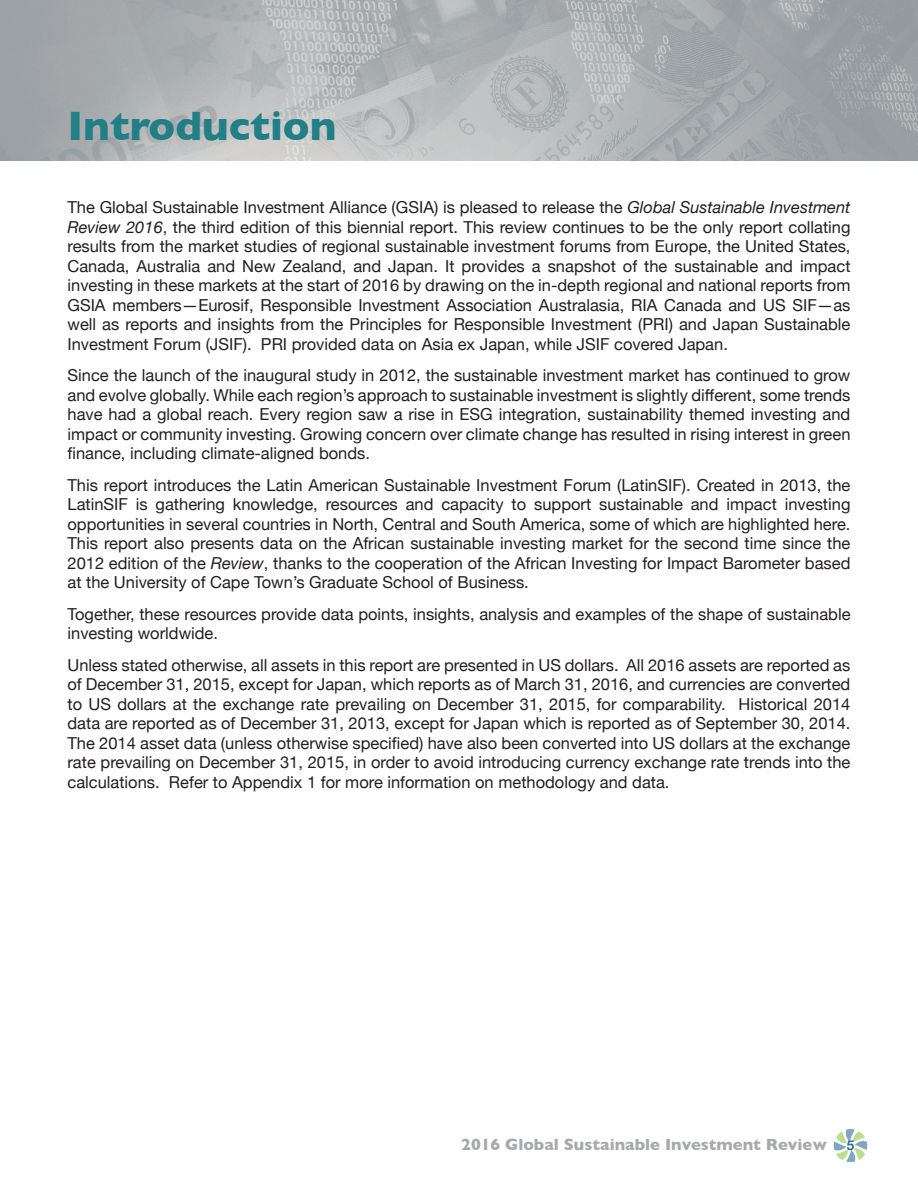
<style>
.page{position:relative;width:918px;height:1188px;background:#fff}
.page>*{position:absolute;margin:0;border:0;box-sizing:border-box;transform-origin:0 0}
.t1{font:700 42px "Gill Sans";color:#217f85}
.t2{font:16.5px/19.5px "Helvetica Neue";color:#231f20;text-align:justify}
.t3{font:700 16.5px "Gill Sans";color:#a8a9ad}
.s1{font-style:italic}
.s2{font-family:"Helvetica Neue";font-size:13.5px;color:#2c6c98}
</style>
<div class="page">
<svg style="left:833px;top:1129px;width:35px;height:33px"></svg>
<img style="left:1px;top:0;width:917px;height:160px">
<h1 class="t1" style="left:68px;top:101px;width:271px">Introduction</h1>
<p class="t2" style="left:68px;top:197px;width:785px">The Global Sustainable Investment Alliance (GSIA) is pleased to release the <span class="s1">Global Sustainable Investment Review 2016</span>, the third edition of this biennial report. This review continues to be the only report collating results from the market studies of regional sustainable investment forums from Europe, the United States, Canada, Australia and New Zealand, and Japan. It provides a snapshot of the sustainable and impact investing in these markets at the start of 2016 by drawing on the in-depth regional and national reports from GSIA members—Eurosif, Responsible Investment Association Australasia, RIA Canada and US SIF—as well as reports and insights from the Principles for Responsible Investment (PRI) and Japan Sustainable Investment Forum (JSIF). PRI provided data on Asia ex Japan, while JSIF covered Japan.</p>
<p class="t2" style="left:68px;top:365px;width:785px">Since the launch of the inaugural study in 2012, the sustainable investment market has continued to grow and evolve globally. While each region’s approach to sustainable investment is slightly different, some trends have had a global reach. Every region saw a rise in ESG integration, sustainability themed investing and impact or community investing. Growing concern over climate change has resulted in rising interest in green finance, including climate-aligned bonds.</p>
<p class="t2" style="left:68px;top:475px;width:785px">This report introduces the Latin American Sustainable Investment Forum (LatinSIF). Created in 2013, the LatinSIF is gathering knowledge, resources and capacity to support sustainable and impact investing opportunities in several countries in North, Central and South America, some of which are highlighted here.<br>This report also presents data on the African sustainable investing market for the second time since the 2012 edition of the <span class="s1">Review</span>, thanks to the cooperation of the African Investing for Impact Barometer based at the University of Cape Town’s Graduate School of Business.</p>
<p class="t2" style="left:68px;top:604px;width:785px">Together, these resources provide data points, insights, analysis and examples of the shape of sustainable investing worldwide.</p>
<p class="t2" style="left:68px;top:655px;width:785px">Unless stated otherwise, all assets in this report are presented in US dollars. All 2016 assets are reported as of December 31, 2015, except for Japan, which reports as of March 31, 2016, and currencies are converted to US dollars at the exchange rate prevailing on December 31, 2015, for comparability. Historical 2014 data are reported as of December 31, 2013, except for Japan which is reported as of September 30, 2014.<br>The 2014 asset data (unless otherwise specified) have also been converted into US dollars at the exchange rate prevailing on December 31, 2015, in order to avoid introducing currency exchange rate trends into the calculations. Refer to Appendix 1 for more information on methodology and data.</p>
<p class="t3" style="left:461px;top:1135px;width:395px">2016 Global Sustainable Investment Review <span class="s2">5</span></p>
</div>
